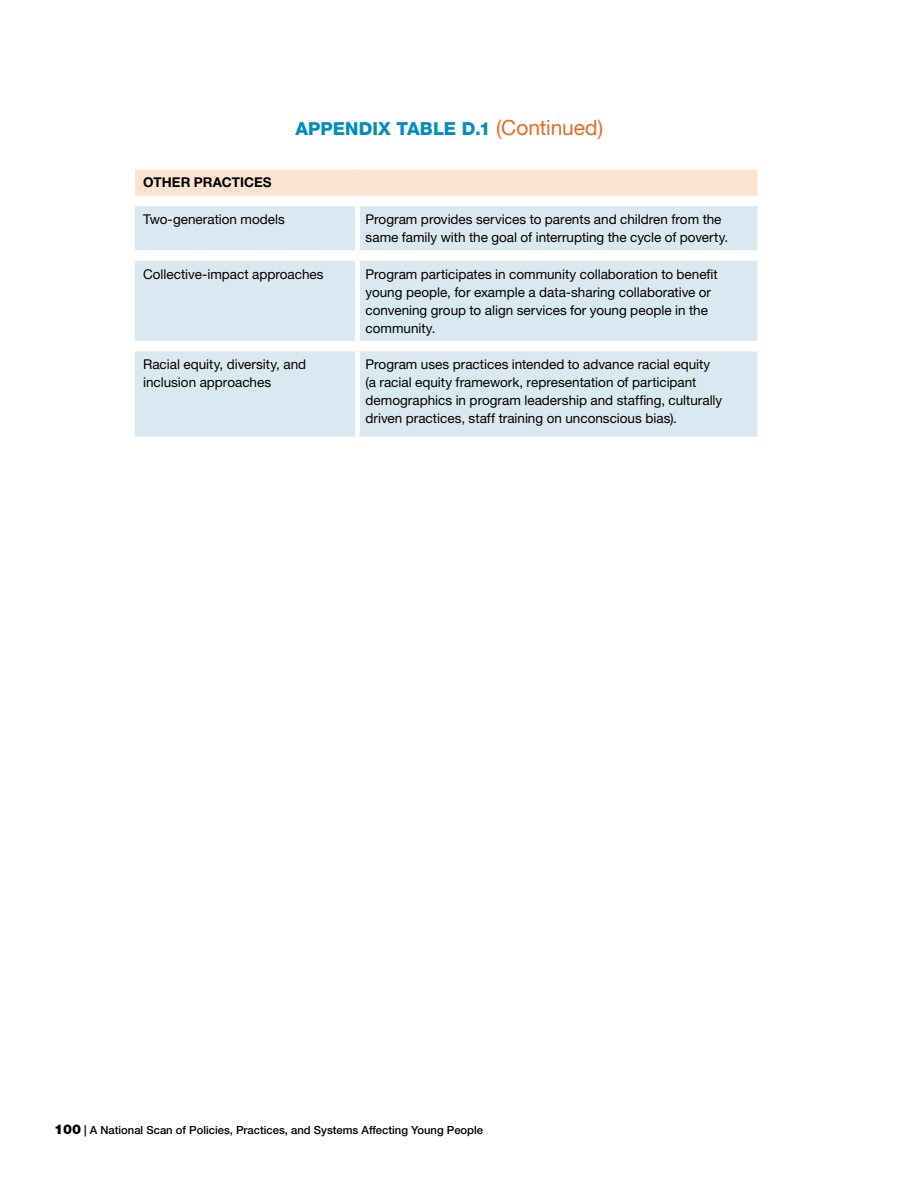
<style>
.page{position:relative;width:918px;height:1188px;background:#fff}
.page>*{position:absolute;margin:0;border:0;box-sizing:border-box;transform-origin:0 0}
.Tables_Appendix_andName{font:800 18px "Helvetica Neue LT Std";letter-spacing:.005em;color:#008ebe}
.Table_column_text{font:13.5px/18px "Helvetica Neue LT Std";color:#000}
.TABLE_4_1_Header_level_3{font:700 13.5px "Helvetica Neue LT Std";color:#000}
.t1{font:500 11.25px "Helvetica Neue LT Std";color:#000}
.s1{font-weight:400;font-size:21px;color:#ea6a20}
.s2{font-weight:900;font-size:13.5px}
</style>
<div class="page">
<div style="left:135px;top:164px;width:628px;height:37px;background:#fce3d1"></div>
<div style="left:135px;top:206px;width:622px;height:231px;background:#d9e9f1"></div>
<div style="left:135px;top:159px;width:222px;height:11px;background:#fff"></div>
<div style="left:357px;top:159px;width:411px;height:11px;background:#fff"></div>
<div style="left:757px;top:169px;width:11px;height:27px;background:#fff"></div>
<div style="left:135px;top:196px;width:222px;height:10px;background:#fff"></div>
<div style="left:357px;top:196px;width:411px;height:10px;background:#fff"></div>
<div style="left:135px;top:250px;width:222px;height:11px;background:#fff"></div>
<div style="left:357px;top:250px;width:411px;height:11px;background:#fff"></div>
<div style="left:135px;top:341px;width:222px;height:10px;background:#fff"></div>
<div style="left:357px;top:341px;width:411px;height:10px;background:#fff"></div>
<div style="left:355px;top:206px;width:5px;height:44px;background:#fff"></div>
<div style="left:355px;top:261px;width:5px;height:80px;background:#fff"></div>
<div style="left:355px;top:351px;width:5px;height:86px;background:#fff"></div>
<p class="Tables_Appendix_andName" style="left:295px;top:118px;width:309px">APPENDIX TABLE D.1 <span class="s1">(Continued)</span></p>
<p class="TABLE_4_1_Header_level_3" style="left:143px;top:174px;width:130px">OTHER PRACTICES</p>
<p class="Table_column_text" style="left:143px;top:210px;width:143px">Two-generation models</p>
<p class="Table_column_text" style="left:366px;top:210px;width:364px">Program provides services to parents and children from the same family with the goal of interrupting the cycle of poverty.</p>
<p class="Table_column_text" style="left:143px;top:265px;width:182px">Collective-impact approaches</p>
<p class="Table_column_text" style="left:366px;top:265px;width:354px">Program participates in community collaboration to benefit young people, for example a data-sharing collaborative or convening group to align services for young people in the community.</p>
<p class="Table_column_text" style="left:143px;top:355px;width:165px">Racial equity, diversity, and inclusion approaches</p>
<p class="Table_column_text" style="left:366px;top:355px;width:358px">Program uses practices intended to advance racial equity (a racial equity framework, representation of participant demographics in program leadership and staffing, culturally driven practices, staff training on unconscious bias).</p>
<p class="t1" style="left:54px;top:1123px;width:431px"><span class="s2">100</span> | A National Scan of Policies, Practices, and Systems Affecting Young People</p>
</div>
